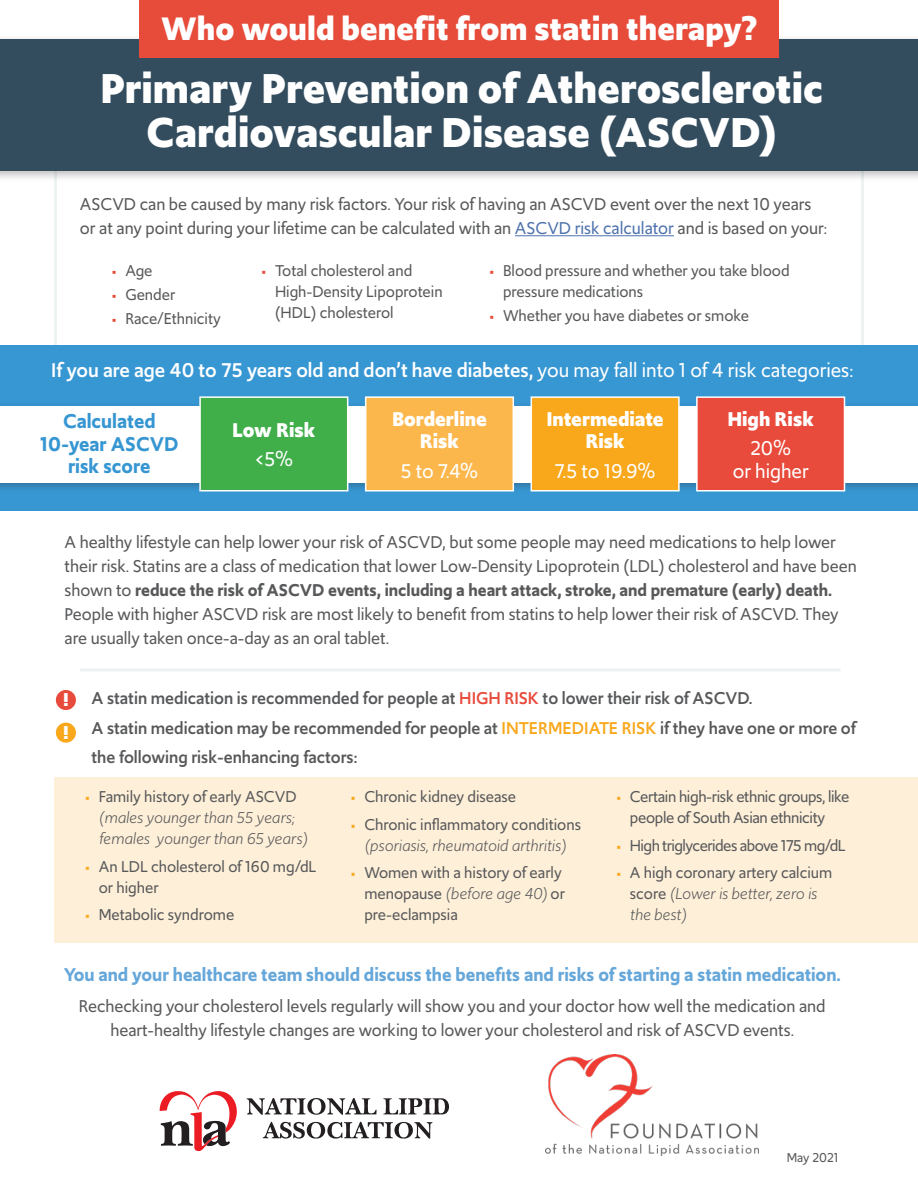
<style>
.page{position:relative;width:918px;height:1188px;background:#fff}
.page>*{position:absolute;margin:0;border:0;box-sizing:border-box;transform-origin:0 0}
.t1{font:700 43.95px/44.2px "Upgrade";color:#fff;text-align:center}
.t2{font:700 34.2px "Upgrade";color:#fff}
.t3{font:500 21px "Upgrade";color:#fff}
.t4{font:700 21px/22.5px "Upgrade";color:#fff;text-align:center}
.t5{font:21px/22.5px "Upgrade";color:#fff;text-align:center}
.t6{font:600 21px/22.5px "Upgrade";color:#3696d2;text-align:center}
.t7{font:600 19.5px "Upgrade";color:#66a7da}
.t8{font:18px/24px "Upgrade";color:#57585a}
.t9{font:500 18px/28.5px "Upgrade";color:#57585a}
.t10{font:900 18px "Upgrade";color:#fff}
.t11{font:16.5px/21px "Upgrade";color:#57585a}
.t12{font:italic 16.5px/21px "Upgrade";color:#57585a}
.t13{font:16.5px/21px "Upgrade";letter-spacing:-.02em;color:#57585a}
.t14{font:16.5px "Upgrade";letter-spacing:-.03em;color:#57585a}
.t15{font:13.5px "Upgrade";color:#57585a}
.s1{color:#4d72ac}
.s2{font-weight:600;font-size:15.15px;color:#e84a3b}
.s3{font-weight:400}
.s4{font-weight:600}
.s5{color:#e84a3b}
.s6{font-weight:600;font-size:15.15px;color:#f9a71b}
.s7{color:#f9a71b}
.s8{font-weight:600;font-style:normal;font-size:15.15px;color:#f9a71b}
.s9{font-style:normal}
.s10{font-style:italic}
</style>
<div class="page">
<div style="left:54px;top:777px;width:864px;height:166px;background:#feefd8"></div>
<div style="left:0;top:345px;width:918px;height:165px;background:#3797d3"></div>
<div style="left:0;top:34px;width:918px;height:148px;background:#231f20;opacity:.3"></div>
<div style="left:0;top:39px;width:918px;height:132px;background:#334d5e"></div>
<hr style="left:515px;top:235px;width:159px;height:1px;background:#4d72ac">
<img style="left:546px;top:1055px;width:212px;height:100px">
<svg style="left:160px;top:1091px;width:77px;height:60px"></svg>
<svg style="left:247px;top:1098px;width:202px;height:41px"></svg>
<div style="left:0;top:402px;width:918px;height:91px;background:#231f20;opacity:.3"></div>
<div style="left:0;top:406px;width:918px;height:77px;background:#fff"></div>
<div style="left:200px;top:397px;width:148px;height:94px;background:#40ae49"></div>
<div style="left:199px;top:396px;width:149px;height:96px;border:2px solid #fff"></div>
<div style="left:366px;top:397px;width:147px;height:94px;background:#fcb74c"></div>
<div style="left:365px;top:396px;width:149px;height:96px;border:2px solid #fff"></div>
<div style="left:531px;top:397px;width:148px;height:94px;background:#f9a71b"></div>
<div style="left:531px;top:396px;width:149px;height:96px;border:2px solid #fff"></div>
<div style="left:697px;top:397px;width:147px;height:94px;background:#e84a3b"></div>
<div style="left:696px;top:396px;width:149px;height:96px;border:2px solid #fff"></div>
<div style="left:56px;top:690px;width:20px;height:20px;background:#e84a3b;border-radius:50%"></div>
<div style="left:56px;top:723px;width:20px;height:20px;background:#f9a71b;border-radius:50%"></div>
<div style="left:139px;top:0;width:640px;height:58px;background:#e74b39"></div>
<hr style="left:80px;top:668px;width:761px;height:3px;background:#edf3f3">
<p class="t2" style="left:161px;top:6px;width:598px">Who would benefit from statin therapy?</p>
<p class="t1" style="left:100px;top:66px;width:725px">Primary Prevention of Atherosclerotic<br>Cardiovascular Disease (ASCVD)</p>
<p class="t8" style="left:80px;top:192px;width:749px">ASCVD can be caused by many risk factors. Your risk of having an ASCVD event over the next 10 years or at any point during your lifetime can be calculated with an <span class="s1">ASCVD risk calculator</span> and is based on your:</p>
<p class="t11" style="left:275px;top:259px;width:169px;text-indent:-14px"><span class="s2">•</span> Total cholesterol and<br>High-Density Lipoprotein (HDL) cholesterol</p>
<p class="t11" style="left:503px;top:259px;width:288px;text-indent:-14px"><span class="s2">•</span> Blood pressure and whether you take blood pressure medications</p>
<p class="t11" style="left:112px;top:259px;width:42px"><span class="s2">•</span> Age</p>
<p class="t11" style="left:112px;top:284px;width:65px"><span class="s2">•</span> Gender</p>
<p class="t11" style="left:112px;top:308px;width:110px"><span class="s2">•</span> Race/Ethnicity</p>
<p class="t11" style="left:490px;top:305px;width:261px"><span class="s2">•</span> Whether you have diabetes or smoke</p>
<p class="t3" style="left:51px;top:356px;width:804px">If you are age 40 to 75 years old and don’t have diabetes, <span class="s3">you may fall into 1 of 4 risk categories:</span></p>
<p class="t6" style="left:40px;top:410px;width:140px">Calculated<br>10-year ASCVD risk score</p>
<p class="t4" style="left:232px;top:419px;width:85px">Low Risk</p>
<p class="t5" style="left:255px;top:448px;width:40px">&lt;5%</p>
<p class="t4" style="left:392px;top:408px;width:96px">Borderline<br>Risk</p>
<p class="t5" style="left:401px;top:459px;width:79px">5 to 7.4%</p>
<p class="t4" style="left:546px;top:408px;width:119px">Intermediate<br>Risk</p>
<p class="t5" style="left:555px;top:459px;width:102px">7.5 to 19.9%</p>
<p class="t4" style="left:728px;top:408px;width:88px">High Risk</p>
<p class="t5" style="left:733px;top:437px;width:78px">20%<br>or higher</p>
<p class="t8" style="left:64px;top:530px;width:794px">A healthy lifestyle can help lower your risk of ASCVD, but some people may need medications to help lower their risk. Statins are a class of medication that lower Low-Density Lipoprotein (LDL) cholesterol and have been shown to <span class="s4">reduce the risk of ASCVD events, including a heart attack, stroke, and premature (early) death.<br></span>People with higher ASCVD risk are most likely to benefit from statins to help lower their risk of ASCVD. They are usually taken once-a-day as an oral tablet.</p>
<p class="t9" style="left:64px;top:683px;width:690px"><span class="s2">•</span> A statin medication is recommended for people at <span class="s5">HIGH RISK</span> to lower their risk of ASCVD.</p>
<p class="t9" style="left:92px;top:714px;width:766px;text-indent:-27px"><span class="s6">•</span> A statin medication may be recommended for people at <span class="s7">INTERMEDIATE RISK</span> if they have one or more of the following risk-enhancing factors:</p>
<p class="t12" style="left:99px;top:786px;width:210px;text-indent:-13px"><span class="s8">•</span> <span class="s9">Family history of early ASCVD </span>(males younger than 55 years; females younger than 65 years)</p>
<p class="t11" style="left:99px;top:856px;width:219px;text-indent:-13px"><span class="s6">•</span> An LDL cholesterol of 160 mg/dL or higher</p>
<p class="t11" style="left:85px;top:904px;width:151px"><span class="s6">•</span> Metabolic syndrome</p>
<p class="t10" style="left:63px;top:688px;width:7px">!</p>
<p class="t10" style="left:63px;top:721px;width:7px">!</p>
<p class="t11" style="left:351px;top:786px;width:167px"><span class="s6">•</span> Chronic kidney disease</p>
<p class="t12" style="left:351px;top:813px;width:232px;text-align:center"><span class="s8">•</span> <span class="s9">Chronic inflammatory conditions </span>(psoriasis, rheumatoid arthritis)</p>
<p class="t11" style="left:364px;top:862px;width:202px;text-indent:-14px"><span class="s6">•</span> Women with a history of early menopause <span class="s10">(before age 40)</span> or pre-eclampsia</p>
<p class="t13" style="left:630px;top:786px;width:221px;text-indent:-14px"><span class="s6">•</span> Certain high-risk ethnic groups, like people of South Asian ethnicity</p>
<p class="t14" style="left:616px;top:834px;width:231px"><span class="s6">•</span> High triglycerides above 175 mg/dL</p>
<p class="t11" style="left:630px;top:862px;width:204px;text-indent:-14px"><span class="s6">•</span> A high coronary artery calcium score <span class="s10">(Lower is better, zero is the best)</span></p>
<p class="t7" style="left:64px;top:961px;width:779px">You and your healthcare team should discuss the benefits and risks of starting a statin medication.</p>
<p class="t8" style="left:79px;top:994px;width:748px;text-align:center">Rechecking your cholesterol levels regularly will show you and your doctor how well the medication and heart-healthy lifestyle changes are working to lower your cholesterol and risk of ASCVD events.</p>
<p class="t15" style="left:787px;top:1149px;width:53px">May 2021</p>
</div>
